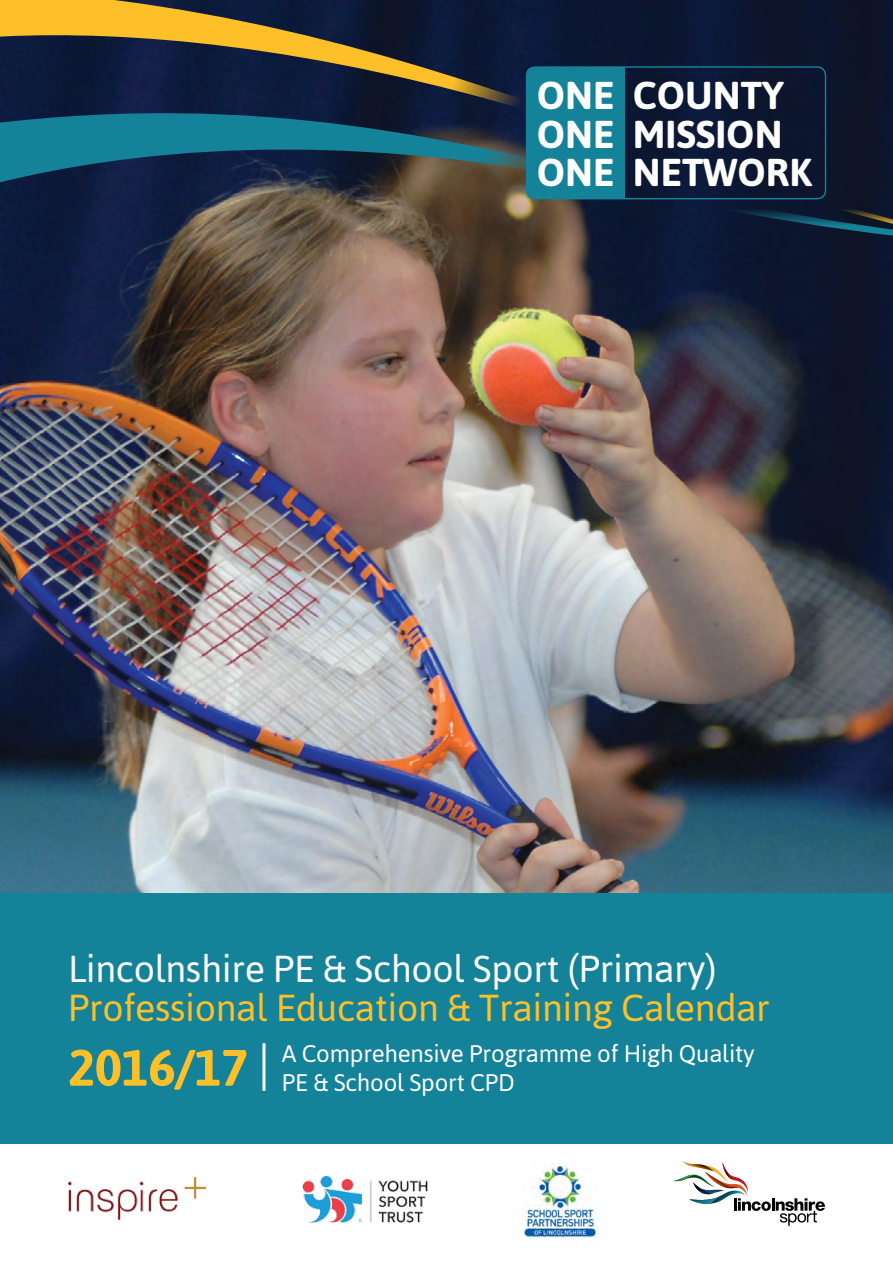
<style>
.page{position:relative;width:893px;height:1263px;background:#fff}
.page>*{position:absolute;margin:0;border:0;box-sizing:border-box;transform-origin:0 0}
.t1{font:700 51px "Asap";letter-spacing:-.01em;color:#fec029}
.t2{font:700 38.85px/38.8px "Asap";color:#fff}
.t3{font:37.5px "Asap";letter-spacing:-.01em;color:#fec029}
.t4{font:37.5px "Asap";letter-spacing:-.01em;color:#fff}
.t5{font:24px/28.5px "Asap";letter-spacing:-.01em;color:#fff}
</style>
<div class="page">
<img style="left:0;top:417px;width:893px;height:476px">
<div style="left:0;top:893px;width:893px;height:251px;background:#148298"></div>
<svg style="left:0;top:0;width:893px;height:415px;background:#3a3b42"></svg>
<div style="left:527px;top:67px;width:98px;height:132px;background:#148298;border-radius:9px"></div>
<div style="left:526px;top:66px;width:300px;height:133px;border:1px solid #148298;border-radius:9px"></div>
<div style="left:614px;top:67px;width:11px;height:132px;background:#148298"></div>
<img style="left:68px;top:1177px;width:137px;height:44px">
<svg style="left:674px;top:1161px;width:151px;height:65px"></svg>
<img style="left:302px;top:1175px;width:126px;height:48px">
<hr style="left:262px;top:1043px;width:3px;height:48px;background:#fff">
<img style="left:522px;top:1163px;width:76px;height:74px">
<h2 class="t2" style="left:537px;top:75px;width:277px">ONE COUNTY<br>ONE MISSION<br>ONE NETWORK</h2>
<h3 class="t4" style="left:68px;top:947px;width:650px">Lincolnshire PE &amp; School Sport (Primary)</h3>
<h3 class="t3" style="left:68px;top:986px;width:703px">Professional Education &amp; Training Calendar</h3>
<h1 class="t1" style="left:68px;top:1038px;width:182px">2016/17</h1>
<p class="t5" style="left:282px;top:1039px;width:474px">A Comprehensive Programme of High Quality<br>PE &amp; School Sport CPD</p>
</div>
